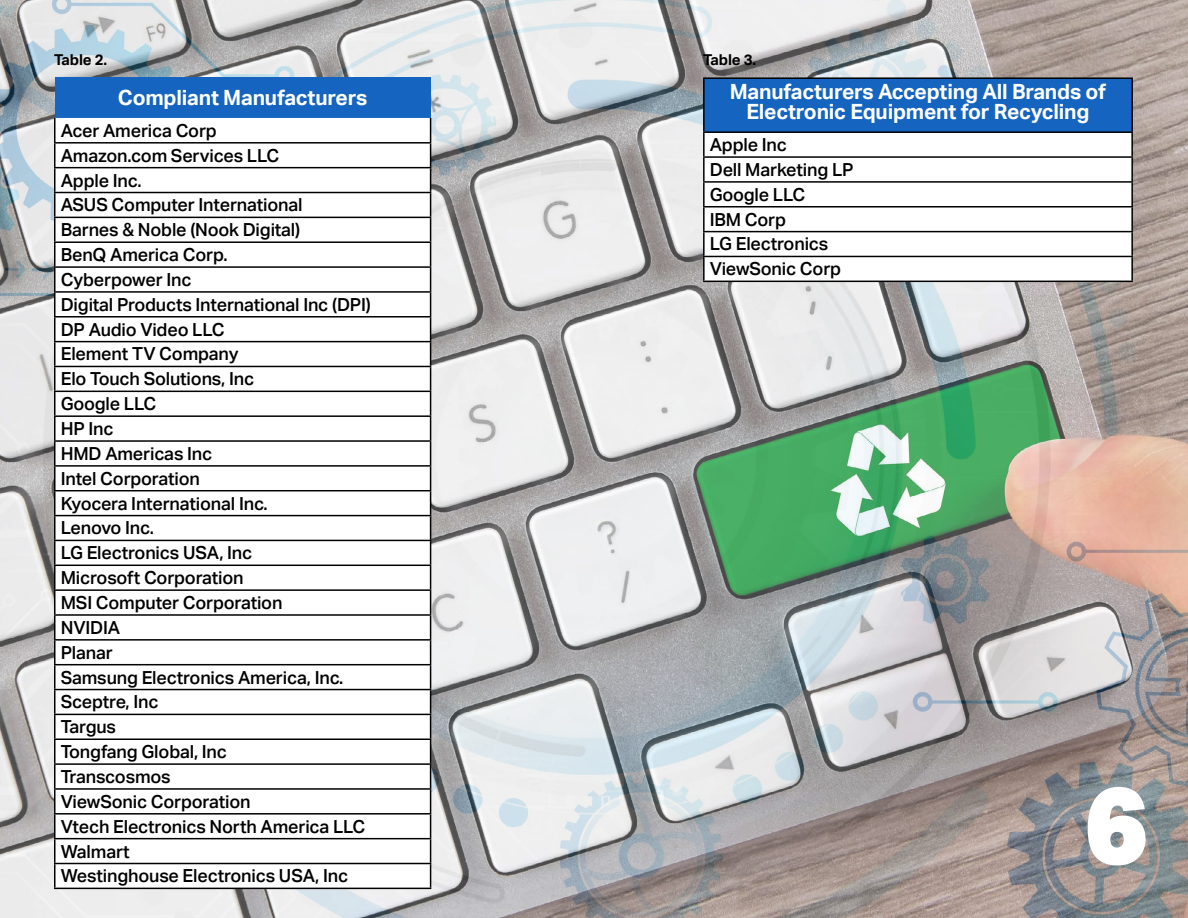
<style>
.page{position:relative;width:1188px;height:918px;background:#fff}
.page>*{position:absolute;margin:0;border:0;box-sizing:border-box;transform-origin:0 0}
.t1{font:900 108px "Aktiv Grotesk";color:#fff}
.t2{font:700 21px/19.5px "Aktiv Grotesk";letter-spacing:-.01em;color:#fff;text-align:center}
.t3{font:500 18px "Aktiv Grotesk";letter-spacing:-.01em;color:#000}
.t4{font:700 15px "Aktiv Grotesk";letter-spacing:-.01em;color:#000}
</style>
<div class="page">
<img style="left:0;top:0;width:1188px;height:918px">
<div style="left:55px;top:77px;width:376px;height:41px;background:#1564c0"></div>
<svg style="left:56px;top:118px;width:374px;height:770px"></svg>
<hr style="left:54px;top:118px;width:2px;height:24px;background:#000">
<hr style="left:54px;top:142px;width:377px;height:2px;background:#000">
<hr style="left:54px;top:144px;width:2px;height:23px;background:#000">
<hr style="left:54px;top:167px;width:377px;height:1px;background:#000">
<hr style="left:54px;top:168px;width:2px;height:24px;background:#000">
<hr style="left:54px;top:192px;width:377px;height:1px;background:#000">
<hr style="left:54px;top:193px;width:2px;height:24px;background:#000">
<hr style="left:54px;top:217px;width:377px;height:1px;background:#000">
<hr style="left:54px;top:218px;width:2px;height:23px;background:#000">
<hr style="left:54px;top:241px;width:377px;height:2px;background:#000">
<hr style="left:54px;top:243px;width:2px;height:23px;background:#000">
<hr style="left:54px;top:266px;width:377px;height:2px;background:#000">
<hr style="left:54px;top:268px;width:2px;height:23px;background:#000">
<hr style="left:54px;top:291px;width:377px;height:2px;background:#000">
<hr style="left:54px;top:293px;width:2px;height:23px;background:#000">
<hr style="left:54px;top:316px;width:377px;height:2px;background:#000">
<hr style="left:54px;top:318px;width:2px;height:23px;background:#000">
<hr style="left:54px;top:341px;width:377px;height:1px;background:#000">
<hr style="left:54px;top:342px;width:2px;height:24px;background:#000">
<hr style="left:54px;top:366px;width:377px;height:1px;background:#000">
<hr style="left:54px;top:367px;width:2px;height:24px;background:#000">
<hr style="left:54px;top:391px;width:377px;height:1px;background:#000">
<hr style="left:54px;top:392px;width:2px;height:23px;background:#000">
<hr style="left:54px;top:415px;width:377px;height:2px;background:#000">
<hr style="left:54px;top:417px;width:2px;height:23px;background:#000">
<hr style="left:54px;top:440px;width:377px;height:2px;background:#000">
<hr style="left:54px;top:442px;width:2px;height:23px;background:#000">
<hr style="left:54px;top:465px;width:377px;height:2px;background:#000">
<hr style="left:54px;top:467px;width:2px;height:23px;background:#000">
<hr style="left:54px;top:490px;width:377px;height:1px;background:#000">
<hr style="left:54px;top:491px;width:2px;height:24px;background:#000">
<hr style="left:54px;top:515px;width:377px;height:1px;background:#000">
<hr style="left:54px;top:516px;width:2px;height:24px;background:#000">
<hr style="left:54px;top:540px;width:377px;height:1px;background:#000">
<hr style="left:54px;top:541px;width:2px;height:24px;background:#000">
<hr style="left:54px;top:565px;width:377px;height:1px;background:#000">
<hr style="left:54px;top:566px;width:2px;height:23px;background:#000">
<hr style="left:54px;top:589px;width:377px;height:2px;background:#000">
<hr style="left:54px;top:591px;width:2px;height:23px;background:#000">
<hr style="left:54px;top:614px;width:377px;height:2px;background:#000">
<hr style="left:54px;top:616px;width:2px;height:23px;background:#000">
<hr style="left:54px;top:639px;width:377px;height:2px;background:#000">
<hr style="left:54px;top:641px;width:2px;height:23px;background:#000">
<hr style="left:54px;top:664px;width:377px;height:1px;background:#000">
<hr style="left:54px;top:665px;width:2px;height:24px;background:#000">
<hr style="left:54px;top:689px;width:377px;height:1px;background:#000">
<hr style="left:54px;top:690px;width:2px;height:24px;background:#000">
<hr style="left:54px;top:714px;width:377px;height:1px;background:#000">
<hr style="left:54px;top:715px;width:2px;height:24px;background:#000">
<hr style="left:54px;top:739px;width:377px;height:1px;background:#000">
<hr style="left:54px;top:740px;width:2px;height:23px;background:#000">
<hr style="left:54px;top:763px;width:377px;height:2px;background:#000">
<hr style="left:54px;top:765px;width:2px;height:23px;background:#000">
<hr style="left:54px;top:788px;width:377px;height:2px;background:#000">
<hr style="left:54px;top:790px;width:2px;height:23px;background:#000">
<hr style="left:54px;top:813px;width:377px;height:2px;background:#000">
<hr style="left:54px;top:815px;width:2px;height:23px;background:#000">
<hr style="left:54px;top:838px;width:377px;height:1px;background:#000">
<hr style="left:54px;top:839px;width:2px;height:24px;background:#000">
<hr style="left:54px;top:863px;width:377px;height:1px;background:#000">
<hr style="left:54px;top:864px;width:2px;height:24px;background:#000">
<svg style="left:430px;top:118px;width:1px;height:770px"></svg>
<hr style="left:54px;top:888px;width:377px;height:1px;background:#000">
<div style="left:704px;top:78px;width:428px;height:54px;background:#1564c0"></div>
<svg style="left:705px;top:133px;width:426px;height:148px"></svg>
<hr style="left:703px;top:77px;width:430px;height:2px;background:#000">
<hr style="left:703px;top:79px;width:2px;height:52px;background:#000">
<hr style="left:1131px;top:79px;width:2px;height:52px;background:#000">
<hr style="left:703px;top:131px;width:430px;height:2px;background:#000">
<hr style="left:703px;top:133px;width:2px;height:23px;background:#000">
<hr style="left:1131px;top:133px;width:2px;height:23px;background:#000">
<hr style="left:703px;top:156px;width:430px;height:2px;background:#000">
<hr style="left:703px;top:158px;width:2px;height:23px;background:#000">
<hr style="left:1131px;top:158px;width:2px;height:23px;background:#000">
<hr style="left:703px;top:181px;width:430px;height:2px;background:#000">
<hr style="left:703px;top:183px;width:2px;height:23px;background:#000">
<hr style="left:1131px;top:183px;width:2px;height:23px;background:#000">
<hr style="left:703px;top:206px;width:430px;height:2px;background:#000">
<hr style="left:703px;top:208px;width:2px;height:23px;background:#000">
<hr style="left:1131px;top:208px;width:2px;height:23px;background:#000">
<hr style="left:703px;top:231px;width:430px;height:1px;background:#000">
<hr style="left:703px;top:232px;width:2px;height:24px;background:#000">
<hr style="left:1131px;top:232px;width:2px;height:24px;background:#000">
<hr style="left:703px;top:256px;width:430px;height:1px;background:#000">
<hr style="left:703px;top:257px;width:2px;height:24px;background:#000">
<hr style="left:1131px;top:257px;width:2px;height:24px;background:#000">
<hr style="left:703px;top:281px;width:430px;height:1px;background:#000">
<p class="t4" style="left:54px;top:51px;width:55px">Table 2.</p>
<p class="t2" style="left:118px;top:88px;width:251px">Compliant Manufacturers</p>
<p class="t3" style="left:61px;top:120px;width:158px">Acer America Corp</p>
<p class="t3" style="left:61px;top:145px;width:220px">Amazon.com Services LLC</p>
<p class="t3" style="left:61px;top:170px;width:82px">Apple Inc.</p>
<p class="t3" style="left:61px;top:195px;width:243px">ASUS Computer International</p>
<p class="t3" style="left:61px;top:219px;width:241px">Barnes &amp; Noble (Nook Digital)</p>
<p class="t3" style="left:61px;top:244px;width:168px">BenQ America Corp.</p>
<p class="t3" style="left:61px;top:269px;width:132px">Cyberpower Inc</p>
<p class="t3" style="left:61px;top:294px;width:312px">Digital Products International Inc (DPI)</p>
<p class="t3" style="left:61px;top:319px;width:165px">DP Audio Video LLC</p>
<p class="t3" style="left:61px;top:344px;width:179px">Element TV Company</p>
<p class="t3" style="left:61px;top:369px;width:195px">Elo Touch Solutions, Inc</p>
<p class="t3" style="left:61px;top:393px;width:97px">Google LLC</p>
<p class="t3" style="left:61px;top:418px;width:54px">HP Inc</p>
<p class="t3" style="left:61px;top:443px;width:153px">HMD Americas Inc</p>
<p class="t3" style="left:61px;top:468px;width:141px">Intel Corporation</p>
<p class="t3" style="left:61px;top:493px;width:208px">Kyocera International Inc.</p>
<p class="t3" style="left:61px;top:518px;width:95px">Lenovo Inc.</p>
<p class="t3" style="left:61px;top:543px;width:193px">LG Electronics USA, Inc</p>
<p class="t3" style="left:61px;top:567px;width:184px">Microsoft Corporation</p>
<p class="t3" style="left:61px;top:592px;width:223px">MSI Computer Corporation</p>
<p class="t3" style="left:61px;top:617px;width:61px">NVIDIA</p>
<p class="t3" style="left:61px;top:642px;width:54px">Planar</p>
<p class="t3" style="left:61px;top:667px;width:284px">Samsung Electronics America, Inc.</p>
<p class="t3" style="left:61px;top:692px;width:99px">Sceptre, Inc</p>
<p class="t3" style="left:61px;top:717px;width:57px">Targus</p>
<p class="t3" style="left:61px;top:741px;width:168px">Tongfang Global, Inc</p>
<p class="t3" style="left:61px;top:766px;width:112px">Transcosmos</p>
<p class="t3" style="left:61px;top:791px;width:191px">ViewSonic Corporation</p>
<p class="t3" style="left:61px;top:816px;width:306px">Vtech Electronics North America LLC</p>
<p class="t3" style="left:61px;top:841px;width:71px">Walmart</p>
<p class="t3" style="left:61px;top:866px;width:289px">Westinghouse Electronics USA, Inc</p>
<p class="t4" style="left:703px;top:51px;width:55px">Table 3.</p>
<p class="t2" style="left:730px;top:82px;width:378px">Manufacturers Accepting All Brands of<br>Electronic Equipment for Recycling</p>
<p class="t3" style="left:710px;top:134px;width:79px">Apple Inc</p>
<p class="t3" style="left:710px;top:159px;width:145px">Dell Marketing LP</p>
<p class="t3" style="left:710px;top:184px;width:97px">Google LLC</p>
<p class="t3" style="left:710px;top:209px;width:78px">IBM Corp</p>
<p class="t3" style="left:710px;top:234px;width:120px">LG Electronics</p>
<p class="t3" style="left:710px;top:259px;width:133px">ViewSonic Corp</p>
<p class="t1" style="left:1084px;top:755px;width:65px">6</p>
</div>
